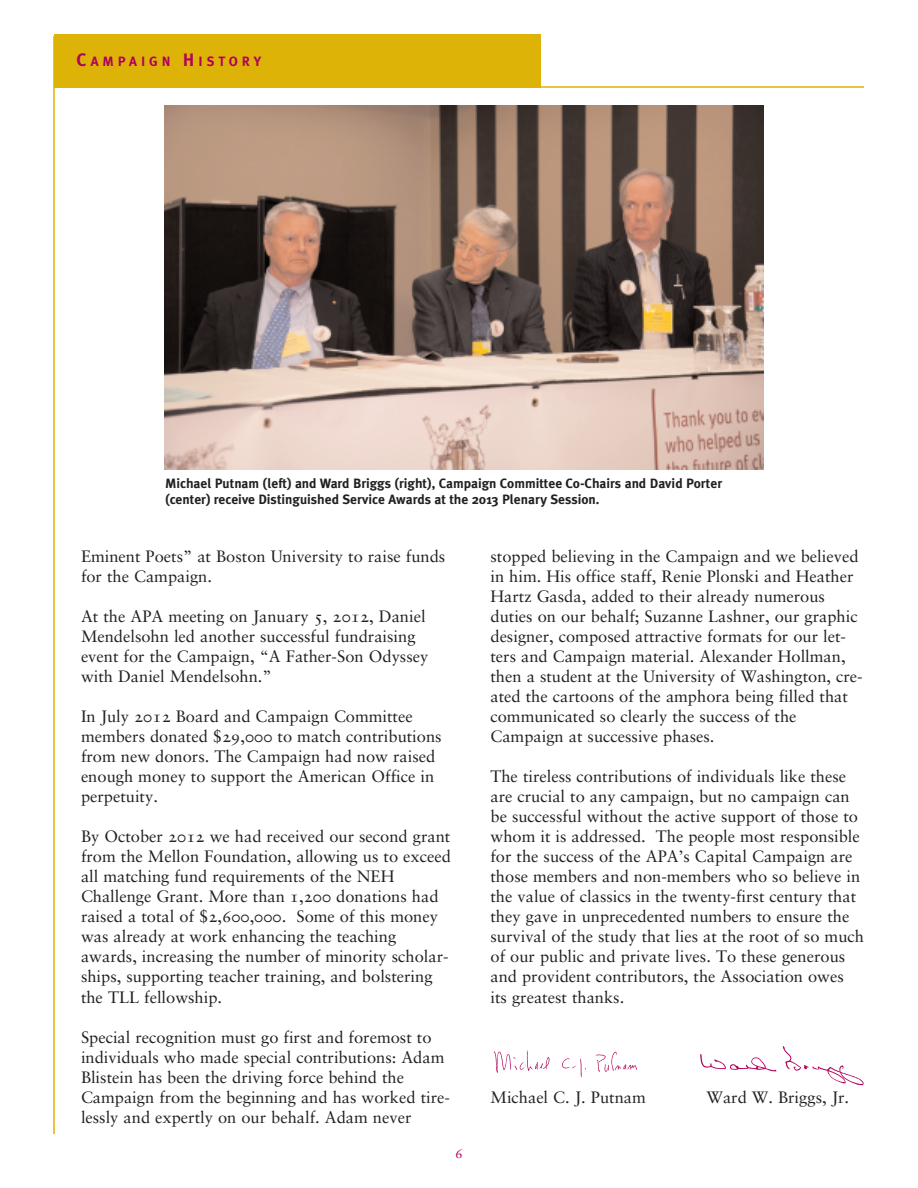
<style>
.page{position:relative;width:918px;height:1188px;background:#fff}
.page>*{position:absolute;margin:0;border:0;box-sizing:border-box;transform-origin:0 0}
.t1{font:16.5px/20.1px "Sabon P";color:#231f20}
.t2{font:700 13.5px/16.5px "Meta Plus";color:#231f20}
.t3{font:700 13.5px "Meta Plus";letter-spacing:.29em;color:#b1015c}
.t4{font:13.5px "Sabon P";color:#b1015c}
.s1{font-size:18px}
</style>
<div class="page">
<div style="left:54px;top:34px;width:486px;height:54px;background:#deb308"></div>
<hr style="left:54px;top:86px;width:810px;height:2px;background:#deb308">
<hr style="left:53px;top:36px;width:2px;height:1098px;background:#deb308">
<img style="left:700px;top:1046px;width:164px;height:40px">
<img style="left:493px;top:1050px;width:144px;height:28px">
<img style="left:165px;top:105px;width:598px;height:364px">
<p class="t3" style="left:77px;top:53px;width:186px"><span class="s1">C</span>AMPAIGN <span class="s1">H</span>ISTORY</p>
<p class="t2" style="left:165px;top:475px;width:559px">Michael Putnam (left) and Ward Briggs (right), Campaign Committee Co-Chairs and David Porter (center) receive Distinguished Service Awards at the 2013 Plenary Session.</p>
<p class="t1" style="left:81px;top:547px;width:366px">Eminent Poets” at Boston University to raise funds for the Campaign.</p>
<p class="t1" style="left:81px;top:607px;width:349px">At the APA meeting on January 5, 2012, Daniel Mendelsohn led another successful fundraising event for the Campaign, “A Father-Son Odyssey with Daniel Mendelsohn.”</p>
<p class="t1" style="left:81px;top:708px;width:362px">In July 2012 Board and Campaign Committee members donated $29,000 to match contributions from new donors. The Campaign had now raised enough money to support the American Office in perpetuity.</p>
<p class="t1" style="left:81px;top:828px;width:371px">By October 2012 we had received our second grant from the Mellon Foundation, allowing us to exceed all matching fund requirements of the NEH Challenge Grant. More than 1,200 donations had raised a total of $2,600,000. Some of this money was already at work enhancing the teaching awards, increasing the number of minority scholar&shy;ships, supporting teacher training, and bolstering the TLL fellowship.</p>
<p class="t1" style="left:81px;top:1028px;width:371px">Special recognition must go first and foremost to individuals who made special contributions: Adam Blistein has been the driving force behind the Campaign from the beginning and has worked tire&shy;lessly and expertly on our behalf. Adam never</p>
<p class="t4" style="left:455px;top:1148px;width:9px">6</p>
<p class="t1" style="left:491px;top:547px;width:374px">stopped believing in the Campaign and we believed in him. His office staff, Renie Plonski and Heather Hartz Gasda, added to their already numerous duties on our behalf; Suzanne Lashner, our graphic designer, composed attractive formats for our let&shy;ters and Campaign material. Alexander Hollman, then a student at the University of Washington, cre&shy;ated the cartoons of the amphora being filled that communicated so clearly the success of the Campaign at successive phases.</p>
<p class="t1" style="left:491px;top:768px;width:375px">The tireless contributions of individuals like these are crucial to any campaign, but no campaign can be successful without the active support of those to whom it is addressed. The people most responsible for the success of the APA’s Capital Campaign are those members and non-members who so believe in the value of classics in the twenty-first century that they gave in unprecedented numbers to ensure the survival of the study that lies at the root of so much of our public and private lives. To these generous and provident contributors, the Association owes its greatest thanks.</p>
<p class="t1" style="left:491px;top:1088px;width:157px">Michael C. J. Putnam</p>
<p class="t1" style="left:707px;top:1088px;width:144px">Ward W. Briggs, Jr.</p>
</div>
